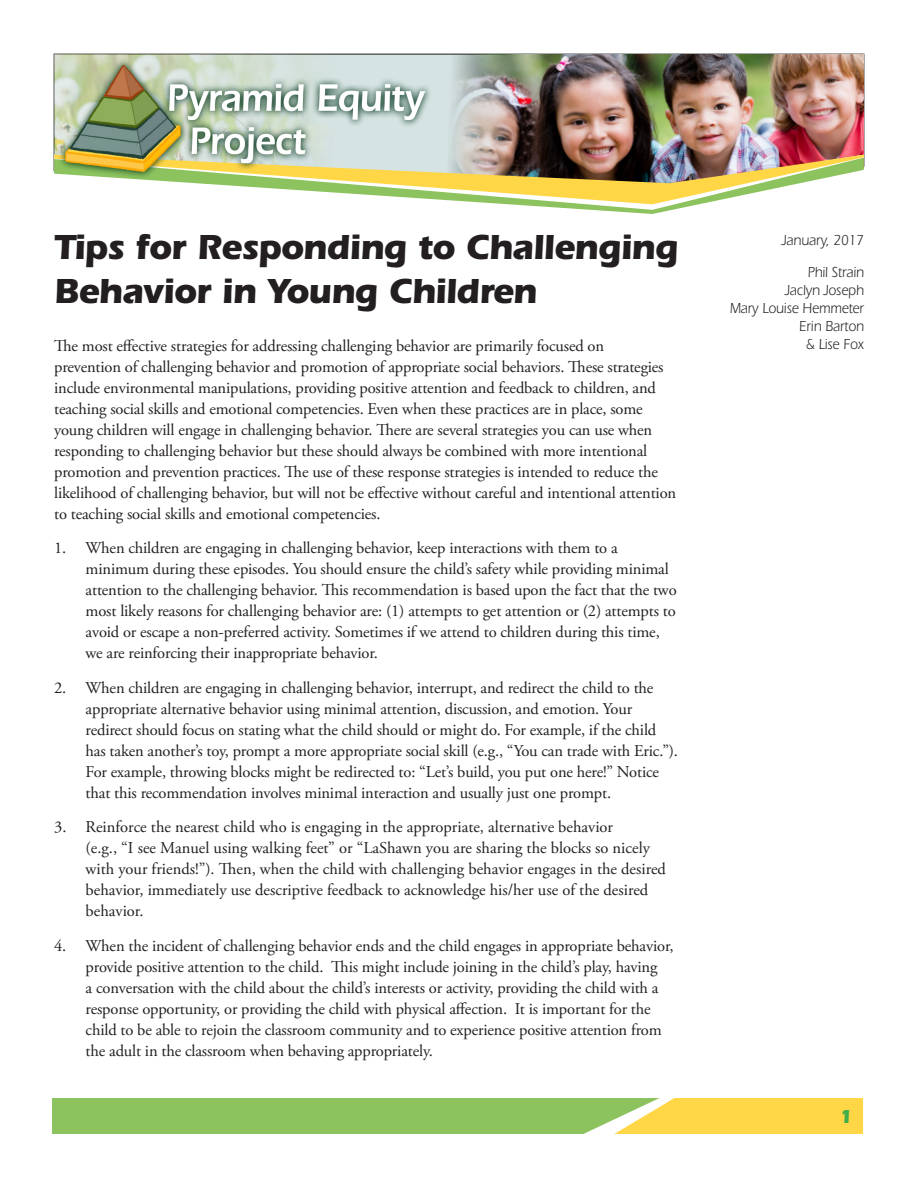
<style>
.page{position:relative;width:918px;height:1188px;background:#fff}
.page>*{position:absolute;margin:0;border:0;box-sizing:border-box;transform-origin:0 0}
.t1{font:700 36px/43.2px "ITC Eras Std";letter-spacing:-.02em;color:#231f20}
.t2{font:700 19.5px "ITC Eras Std";color:#40ae49}
.Subhead_1{font:16.5px/21px "Adobe Garamond Pro";letter-spacing:-.01em;color:#231f20}
.t3{font:15px/18px "ITC Eras Std";color:#231f20;text-align:right;scale:.9 1}
</style>
<div class="page">
<div style="left:53px;top:1037px;width:856px;height:97px;background:#8dc35e"></div>
<svg style="left:583px;top:1098px;width:326px;height:36px;fill:#fff"></svg>
<svg style="left:614px;top:1098px;width:249px;height:36px;background:#f8d753"></svg>
<div style="left:0;top:946px;width:918px;height:152px;background:#fff"></div>
<img style="left:430px;top:54px;width:434px;height:101px">
<img style="left:54px;top:54px;width:296px;height:101px">
<svg style="left:505px;top:204px;width:195px;height:6px"></svg>
<img style="left:54px;top:155px;width:810px;height:49px">
<svg style="left:58px;top:57px;width:374px;height:122px;background:#cdd7a2"></svg>
<img style="left:66px;top:65px;width:372px;height:107px">
<p class="t1" style="left:54px;top:226px;width:626px">Tips for Responding to Challenging<br>Behavior in Young Children</p>
<p class="Subhead_1" style="left:54px;top:336px;width:624px">The most effective strategies for addressing challenging behavior are primarily focused on<br>prevention of challenging behavior and promotion of appropriate social behaviors. These strategies include environmental manipulations, providing positive attention and feedback to children, and teaching social skills and emotional competencies. Even when these practices are in place, some young children will engage in challenging behavior. There are several strategies you can use when responding to challenging behavior but these should always be combined with more intentional promotion and prevention practices. The use of these response strategies is intended to reduce the likelihood of challenging behavior, but will not be effective without careful and intentional attention to teaching social skills and emotional competencies.</p>
<p class="Subhead_1" style="left:86px;top:538px;width:593px;text-indent:-32px">1. When children are engaging in challenging behavior, keep interactions with them to a minimum during these episodes. You should ensure the child’s safety while providing minimal attention to the challenging behavior. This recommendation is based upon the fact that the two most likely reasons for challenging behavior are: (1) attempts to get attention or (2) attempts to avoid or escape a non-preferred activity. Sometimes if we attend to children during this time, we are reinforcing their inappropriate behavior.</p>
<p class="Subhead_1" style="left:86px;top:678px;width:594px;text-indent:-32px">2. When children are engaging in challenging behavior, interrupt, and redirect the child to the appropriate alternative behavior using minimal attention, discussion, and emotion. Your redirect should focus on stating what the child should or might do. For example, if the child has taken another’s toy, prompt a more appropriate social skill (e.g., “You can trade with Eric.”).<br>For example, throwing blocks might be redirected to: “Let’s build, you put one here!” Notice that this recommendation involves minimal interaction and usually just one prompt.</p>
<p class="Subhead_1" style="left:86px;top:817px;width:582px;text-indent:-32px">3. Reinforce the nearest child who is engaging in the appropriate, alternative behavior<br>(e.g., “I see Manuel using walking feet” or “LaShawn you are sharing the blocks so nicely with your friends!”). Then, when the child with challenging behavior engages in the desired behavior, immediately use descriptive feedback to acknowledge his/her use of the desired behavior.</p>
<p class="Subhead_1" style="left:86px;top:936px;width:589px;text-indent:-32px">4. When the incident of challenging behavior ends and the child engages in appropriate behavior, provide positive attention to the child. This might include joining in the child’s play, having<br>a conversation with the child about the child’s interests or activity, providing the child with a response opportunity, or providing the child with physical affection. It is important for the child to be able to rejoin the classroom community and to experience positive attention from the adult in the classroom when behaving appropriately.</p>
<p class="t3" style="left:782px;top:232px;width:93px">January, 2017</p>
<p class="t3" style="left:730px;top:263px;width:151px">Phil Strain<br>Jaclyn Joseph<br>Mary Louise Hemmeter<br>Erin Barton<br>&amp; Lise Fox</p>
<p class="t2" style="left:840px;top:1106px;width:15px">1</p>
</div>
